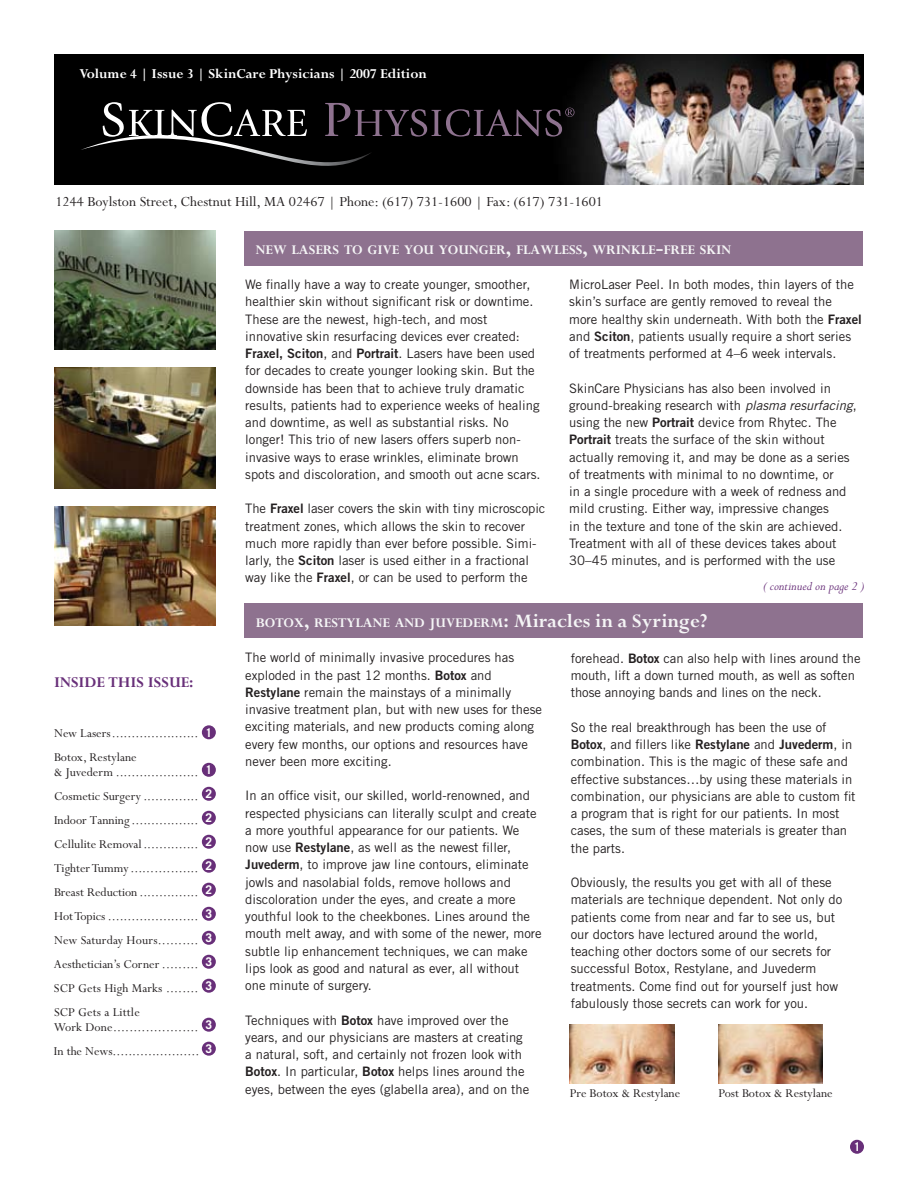
<style>
.page{position:relative;width:918px;height:1188px;background:#fff}
.page>*{position:absolute;margin:0;border:0;box-sizing:border-box;transform-origin:0 0}
.t1{font:700 16.5px "Perpetua";color:#682f79}
.t2{font:15.6px "Perpetua";color:#231f20}
.t3{font:700 15px "Perpetua";color:#fff}
.t4{font:700 14.7px "Perpetua";color:#f5f5f6}
.t5{font:13.5px/24px "Perpetua";color:#231f20}
.t6{font:italic 13.5px "Perpetua";color:#682f79}
.t7{font:13.05px/17.2px "Trade Gothic";color:#231f20}
.t8{font:13.05px "Trade Gothic Bold Two";color:#231f20}
.t9{font:700 12px/24px "Trade Gothic";color:#fff}
.s1{font-size:21px}
.s2{font-family:"Trade Gothic Bold Two"}
.s3{font-style:italic}
.s4{font-family:"Trade Gothic"}
</style>
<div class="page">
<div style="left:850px;top:1140px;width:14px;height:14px;background:#682f79;border-radius:50%"></div>
<div style="left:202px;top:907px;width:14px;height:14px;background:#682f79;border-radius:50%"></div>
<div style="left:202px;top:931px;width:14px;height:14px;background:#682f79;border-radius:50%"></div>
<div style="left:202px;top:955px;width:14px;height:14px;background:#682f79;border-radius:50%"></div>
<div style="left:202px;top:979px;width:14px;height:14px;background:#682f79;border-radius:50%"></div>
<div style="left:202px;top:1018px;width:14px;height:14px;background:#682f79;border-radius:50%"></div>
<div style="left:202px;top:1042px;width:14px;height:14px;background:#682f79;border-radius:50%"></div>
<div style="left:54px;top:54px;width:810px;height:131px;background:#000"></div>
<img style="left:575px;top:54px;width:289px;height:131px">
<svg style="left:81px;top:102px;width:494px;height:79px"></svg>
<div style="left:244px;top:231px;width:618px;height:35px;background:#8e728f"></div>
<div style="left:244px;top:603px;width:618px;height:35px;background:#8e728f"></div>
<img style="left:54px;top:231px;width:162px;height:118px">
<div style="left:202px;top:725px;width:14px;height:14px;background:#682f79;border-radius:50%"></div>
<div style="left:202px;top:763px;width:14px;height:14px;background:#682f79;border-radius:50%"></div>
<div style="left:202px;top:787px;width:14px;height:14px;background:#682f79;border-radius:50%"></div>
<div style="left:202px;top:811px;width:14px;height:14px;background:#682f79;border-radius:50%"></div>
<div style="left:202px;top:835px;width:14px;height:14px;background:#682f79;border-radius:50%"></div>
<div style="left:202px;top:859px;width:14px;height:14px;background:#682f79;border-radius:50%"></div>
<div style="left:202px;top:883px;width:14px;height:14px;background:#682f79;border-radius:50%"></div>
<img style="left:570px;top:1025px;width:104px;height:58px">
<img style="left:54px;top:368px;width:162px;height:120px">
<img style="left:54px;top:507px;width:162px;height:119px">
<img style="left:718px;top:1025px;width:105px;height:58px">
<p class="t3" style="left:79px;top:66px;width:349px">VOLUME 4 | ISSUE 3 | SKINCARE PHYSICIANS | 2007 EDITION</p>
<p class="t2" style="left:56px;top:193px;width:549px">1244 Boylston Street, Chestnut Hill, MA 02467 | Phone: (617) 731-1600 | Fax: (617) 731-1601</p>
<p class="t4" style="left:256px;top:242px;width:477px">NEW LASERS TO GIVE YOU YOUNGER<span class="s1">,</span> FLAWLESS<span class="s1">,</span> WRINKLE<span class="s1">-</span>FREE SKIN</p>
<p class="t7" style="left:245px;top:276px;width:297px">We finally have a way to create younger, smoother, healthier skin without significant risk or downtime.<br>These are the newest, high-tech, and most innovative skin resurfacing devices ever created:<br><span class="s2">Fraxel, Sciton</span>, and <span class="s2">Portrait</span>. Lasers have been used for decades to create younger looking skin. But the downside has been that to achieve truly dramatic results, patients had to experience weeks of healing and downtime, as well as substantial risks. No longer! This trio of new lasers offers superb non&shy;invasive ways to erase wrinkles, eliminate brown spots and discoloration, and smooth out acne scars.</p>
<p class="t7" style="left:245px;top:500px;width:302px">The <span class="s2">Fraxel</span> laser covers the skin with tiny microscopic treatment zones, which allows the skin to recover much more rapidly than ever before possible. Simi&shy;larly, the <span class="s2">Sciton</span> laser is used either in a fractional way like the <span class="s2">Fraxel</span>, or can be used to perform the</p>
<p class="t7" style="left:569px;top:276px;width:294px">MicroLaser Peel. In both modes, thin layers of the skin’s surface are gently removed to reveal the more healthy skin underneath. With both the <span class="s2">Fraxel </span>and <span class="s2">Sciton</span>, patients usually require a short series of treatments performed at 4–6 week intervals.</p>
<p class="t7" style="left:569px;top:379px;width:289px">SkinCare Physicians has also been involved in ground-breaking research with <span class="s3">plasma resurfacing</span>, using the new <span class="s2">Portrait</span> device from Rhytec. The <span class="s2">Portrait</span> treats the surface of the skin without actually removing it, and may be done as a series of treatments with minimal to no downtime, or<br>in a single procedure with a week of redness and mild crusting. Either way, impressive changes<br>in the texture and tone of the skin are achieved.<br>Treatment with all of these devices takes about 30–45 minutes, and is performed with the use</p>
<p class="t6" style="left:763px;top:579px;width:102px">( continued on page 2 )</p>
<p class="t1" style="left:54px;top:674px;width:141px">INSIDE THIS ISSUE:</p>
<p class="t5" style="left:54px;top:722px;width:146px">New Lasers......................<br>Botox, Restylane</p>
<p class="t5" style="left:54px;top:761px;width:146px;text-align:justify">&amp; Juvederm .....................<br>Cosmetic Surgery ..............<br>Indoor Tanning .................<br>Cellulite Removal..............<br>Tighter Tummy .................<br>Breast Reduction ...............<br>Hot Topics .......................<br>New Saturday Hours..........<br>Aesthetician’s Corner .........<br>SCP Gets High Marks ........<br>SCP Gets a Little</p>
<p class="t5" style="left:54px;top:1016px;width:147px">Work Done.....................<br>In the News......................</p>
<p class="t9" style="left:206px;top:720px;width:4px">1</p>
<p class="t9" style="left:206px;top:758px;width:8px">1<br>2<br>2<br>2<br>2<br>2<br>3<br>3<br>3<br>3</p>
<p class="t9" style="left:206px;top:1013px;width:8px">3<br>3</p>
<p class="t4" style="left:256px;top:615px;width:453px">BOTOX<span class="s1">,</span> RESTYLANE AND JUVEDERM<span class="s1">: MIRACLES IN A SYRINGE?</span></p>
<p class="t7" style="left:245px;top:649px;width:298px">The world of minimally invasive procedures has exploded in the past 12 months. <span class="s2">Botox</span> and <span class="s2">Restylane</span> remain the mainstays of a minimally invasive treatment plan, but with new uses for these exciting materials, and new products coming along every few months, our options and resources have never been more exciting.</p>
<p class="t7" style="left:245px;top:787px;width:298px">In an office visit, our skilled, world-renowned, and respected physicians can literally sculpt and create a more youthful appearance for our patients. We now use <span class="s2">Restylane</span>, as well as the newest filler, <span class="s2">Juvederm</span>, to improve jaw line contours, eliminate jowls and nasolabial folds, remove hollows and discoloration under the eyes, and create a more youthful look to the cheekbones. Lines around the mouth melt away, and with some of the newer, more subtle lip enhancement techniques, we can make lips look as good and natural as ever, all without one minute of surgery.</p>
<p class="t7" style="left:245px;top:1011px;width:286px">Techniques with <span class="s2">Botox</span> have improved over the years, and our physicians are masters at creating a natural, soft, and certainly not frozen look with <span class="s2">Botox</span>. In particular, <span class="s2">Botox</span> helps lines around the eyes, between the eyes (glabella area), and on the</p>
<p class="t7" style="left:571px;top:649px;width:291px">forehead. <span class="s2">Botox</span> can also help with lines around the mouth, lift a down turned mouth, as well as soften those annoying bands and lines on the neck.</p>
<p class="t7" style="left:571px;top:718px;width:257px">So the real breakthrough has been the use of</p>
<p class="t8" style="left:571px;top:736px;width:283px">Botox<span class="s4">, and fillers like</span> Restylane <span class="s4">and</span> Juvederm<span class="s4">, in</span></p>
<p class="t7" style="left:571px;top:753px;width:286px">combination. This is the magic of these safe and effective substances…by using these materials in combination, our physicians are able to custom fit a program that is right for our patients. In most cases, the sum of these materials is greater than the parts.</p>
<p class="t7" style="left:571px;top:874px;width:273px">Obviously, the results you get with all of these materials are technique dependent. Not only do patients come from near and far to see us, but our doctors have lectured around the world, teaching other doctors some of our secrets for successful Botox, Restylane, and Juvederm treatments. Come find out for yourself just how fabulously those secrets can work for you.</p>
<p class="t5" style="left:570px;top:1082px;width:112px">Pre Botox &amp; Restylane</p>
<p class="t5" style="left:718px;top:1082px;width:116px">Post Botox &amp; Restylane</p>
</div>
